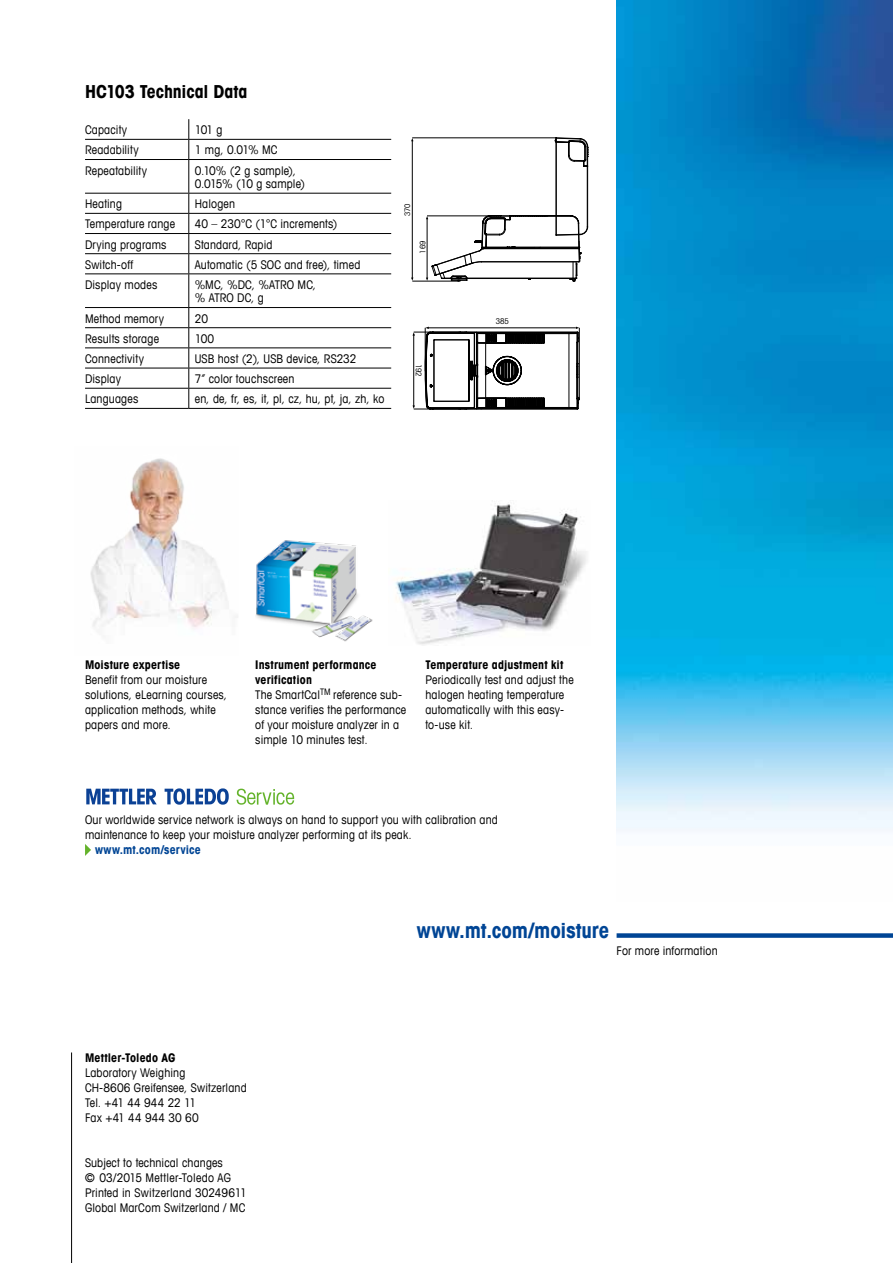
<style>
.page{position:relative;width:893px;height:1263px;background:#fff}
.page>*{position:absolute;margin:0;border:0;box-sizing:border-box;transform-origin:0 0}
.t1{font:700 condensed 21px "Avant Garde Com";letter-spacing:-.005em;color:#004595}
.t2{font:700 condensed 18px "Avant Garde Com";letter-spacing:-.005em;color:#000}
.t3{font:condensed 12px/15px "Avant Garde Com";letter-spacing:.015em;color:#000}
.t4{font:700 condensed 12px "Avant Garde Com";letter-spacing:.01em;color:#000}
.t5{font:700 condensed 12px "Avant Garde Com";letter-spacing:.015em;color:#004595}
.t6{font:condensed 7.95px "Avant Garde Com";letter-spacing:-.02em;color:#000}
.t7{font:condensed 7.65px "Avant Garde Com";letter-spacing:-.02em;color:#000}
.s1{font-weight:700}
</style>
<div class="page">
<div style="left:617px;top:933px;width:276px;height:5px;background:#004595"></div>
<img style="left:256px;top:540px;width:117px;height:102px">
<img style="left:395px;top:503px;width:192px;height:142px">
<img style="left:617px;top:0;width:276px;height:831px">
<hr style="left:71px;top:1052px;width:1px;height:211px;background:#000">
<hr style="left:85px;top:139px;width:104px;height:1px;background:#000">
<hr style="left:189px;top:139px;width:202px;height:1px;background:#000">
<hr style="left:85px;top:159px;width:104px;height:1px;background:#000">
<hr style="left:189px;top:159px;width:202px;height:1px;background:#000">
<hr style="left:85px;top:193px;width:104px;height:1px;background:#000">
<hr style="left:189px;top:193px;width:202px;height:1px;background:#000">
<hr style="left:85px;top:213px;width:104px;height:1px;background:#000">
<hr style="left:189px;top:213px;width:202px;height:1px;background:#000">
<hr style="left:85px;top:233px;width:104px;height:1px;background:#000">
<hr style="left:189px;top:233px;width:202px;height:1px;background:#000">
<hr style="left:85px;top:368px;width:104px;height:1px;background:#000">
<hr style="left:85px;top:253px;width:104px;height:1px;background:#000">
<hr style="left:189px;top:253px;width:202px;height:1px;background:#000">
<hr style="left:85px;top:273px;width:104px;height:1px;background:#000">
<hr style="left:189px;top:273px;width:202px;height:1px;background:#000">
<hr style="left:85px;top:307px;width:104px;height:1px;background:#000">
<hr style="left:189px;top:307px;width:202px;height:1px;background:#000">
<hr style="left:85px;top:327px;width:104px;height:1px;background:#000">
<hr style="left:189px;top:327px;width:202px;height:1px;background:#000">
<hr style="left:85px;top:347px;width:104px;height:1px;background:#000">
<hr style="left:189px;top:347px;width:202px;height:1px;background:#000">
<hr style="left:189px;top:368px;width:202px;height:1px;background:#000">
<hr style="left:85px;top:388px;width:104px;height:1px;background:#000">
<hr style="left:189px;top:388px;width:202px;height:1px;background:#000">
<hr style="left:85px;top:408px;width:104px;height:1px;background:#000">
<hr style="left:189px;top:408px;width:202px;height:1px;background:#000">
<svg style="left:188px;top:119px;width:1px;height:40px"></svg>
<hr style="left:188px;top:160px;width:1px;height:33px;background:#000">
<svg style="left:188px;top:194px;width:1px;height:79px"></svg>
<hr style="left:188px;top:274px;width:1px;height:33px;background:#000">
<svg style="left:188px;top:308px;width:1px;height:100px"></svg>
<hr style="left:579px;top:328px;width:1px;height:71px;background:#000">
<svg style="left:412px;top:326px;width:167px;height:84px"></svg>
<hr style="left:412px;top:141px;width:1px;height:138px;background:#000">
<hr style="left:412px;top:138px;width:144px;height:1px;background:#000">
<hr style="left:412px;top:281px;width:47px;height:1px;background:#000">
<hr style="left:616px;top:141px;width:1px;height:143px;background:#000">
<svg style="left:426px;top:138px;width:163px;height:144px"></svg>
<hr style="left:427px;top:216px;width:63px;height:1px;background:#000">
<svg style="left:165px;top:788px;width:64px;height:17px"></svg>
<svg style="left:86px;top:789px;width:71px;height:15px"></svg>
<svg style="left:237px;top:789px;width:57px;height:16px"></svg>
<svg style="left:85px;top:844px;width:6px;height:12px"></svg>
<img style="left:90px;top:458px;width:148px;height:170px">
<h2 class="t2" style="left:85px;top:80px;width:164px">HC103 Technical Data</h2>
<p class="t3" style="left:85px;top:122px;width:44px">Capacity</p>
<p class="t3" style="left:195px;top:122px;width:29px">101 g</p>
<p class="t3" style="left:85px;top:142px;width:55px">Readability</p>
<p class="t3" style="left:195px;top:142px;width:84px">1 mg, 0.01% MC</p>
<p class="t3" style="left:85px;top:162px;width:64px">Repeatability</p>
<p class="t3" style="left:195px;top:163px;width:112px;line-height:13.5px">0.10% (2 g sample),<br>0.015% (10 g sample)</p>
<p class="t3" style="left:85px;top:196px;width:39px">Heating</p>
<p class="t3" style="left:195px;top:196px;width:42px">Halogen</p>
<p class="t3" style="left:85px;top:216px;width:91px">Temperature range</p>
<p class="t3" style="left:195px;top:216px;width:144px">40 – 230°C (1°C increments)</p>
<p class="t3" style="left:85px;top:237px;width:83px">Drying programs</p>
<p class="t3" style="left:195px;top:237px;width:79px">Standard, Rapid</p>
<p class="t3" style="left:85px;top:257px;width:50px">Switch-off</p>
<p class="t3" style="left:195px;top:257px;width:167px">Automatic (5 SOC and free), timed</p>
<p class="t3" style="left:85px;top:277px;width:74px">Display modes</p>
<p class="t3" style="left:195px;top:278px;width:123px;line-height:13.5px">%MC, %DC, %ATRO MC, % ATRO DC, g</p>
<p class="t3" style="left:85px;top:311px;width:80px">Method memory</p>
<p class="t3" style="left:195px;top:311px;width:15px">20</p>
<p class="t3" style="left:85px;top:331px;width:75px">Results storage</p>
<p class="t3" style="left:195px;top:331px;width:21px">100</p>
<p class="t3" style="left:85px;top:351px;width:60px">Connectivity</p>
<p class="t3" style="left:195px;top:351px;width:163px">USB host (2), USB device, RS232</p>
<p class="t3" style="left:85px;top:371px;width:38px">Display</p>
<p class="t3" style="left:195px;top:371px;width:101px">7” color touchscreen</p>
<p class="t3" style="left:85px;top:391px;width:55px">Languages</p>
<p class="t3" style="left:195px;top:391px;width:191px">en, de, fr, es, it, pl, cz, hu, pt, ja, zh, ko</p>
<p class="t7" style="left:403px;top:216px;width:14px;rotate:-90deg">370</p>
<p class="t7" style="left:418px;top:254px;width:14px;rotate:-90deg">169</p>
<p class="t6" style="left:424px;top:364px;width:14px;rotate:90deg">192</p>
<p class="t6" style="left:496px;top:316px;width:14px">385</p>
<p class="t4" style="left:85px;top:657px;width:97px">Moisture expertise</p>
<p class="t3" style="left:85px;top:672px;width:144px">Benefit from our moisture solutions, eLearning courses, application methods, white papers and more.</p>
<p class="t3" style="left:255px;top:657px;width:153px"><span class="s1">Instrument performance verification<br></span>The SmartCal<sup>TM</sup> reference sub&shy;stance verifies the performance of your moisture analyzer in a simple 10 minutes test.</p>
<p class="t4" style="left:425px;top:657px;width:139px">Temperature adjustment kit</p>
<p class="t3" style="left:425px;top:672px;width:150px">Periodically test and adjust the halogen heating temperature automatically with this easy&shy;to-use kit.</p>
<p class="t3" style="left:85px;top:812px;width:414px">Our worldwide service network is always on hand to support you with calibration and maintenance to keep your moisture analyzer performing at its peak.</p>
<p class="t5" style="left:95px;top:842px;width:107px">www.mt.com/service</p>
<h1 class="t1" style="left:417px;top:917px;width:194px">www.mt.com/moisture</h1>
<p class="t3" style="left:617px;top:943px;width:103px">For more information</p>
<p class="t4" style="left:85px;top:1050px;width:92px">Mettler-Toledo AG</p>
<p class="t3" style="left:85px;top:1065px;width:163px">Laboratory Weighing<br>CH-8606 Greifensee, Switzerland<br>Tel. +41 44 944 22 11<br>Fax +41 44 944 30 60</p>
<p class="t3" style="left:85px;top:1155px;width:163px">Subject to technical changes<br>© 03/2015 Mettler-Toledo AG<br>Printed in Switzerland 30249611<br>Global MarCom Switzerland / MC</p>
</div>
